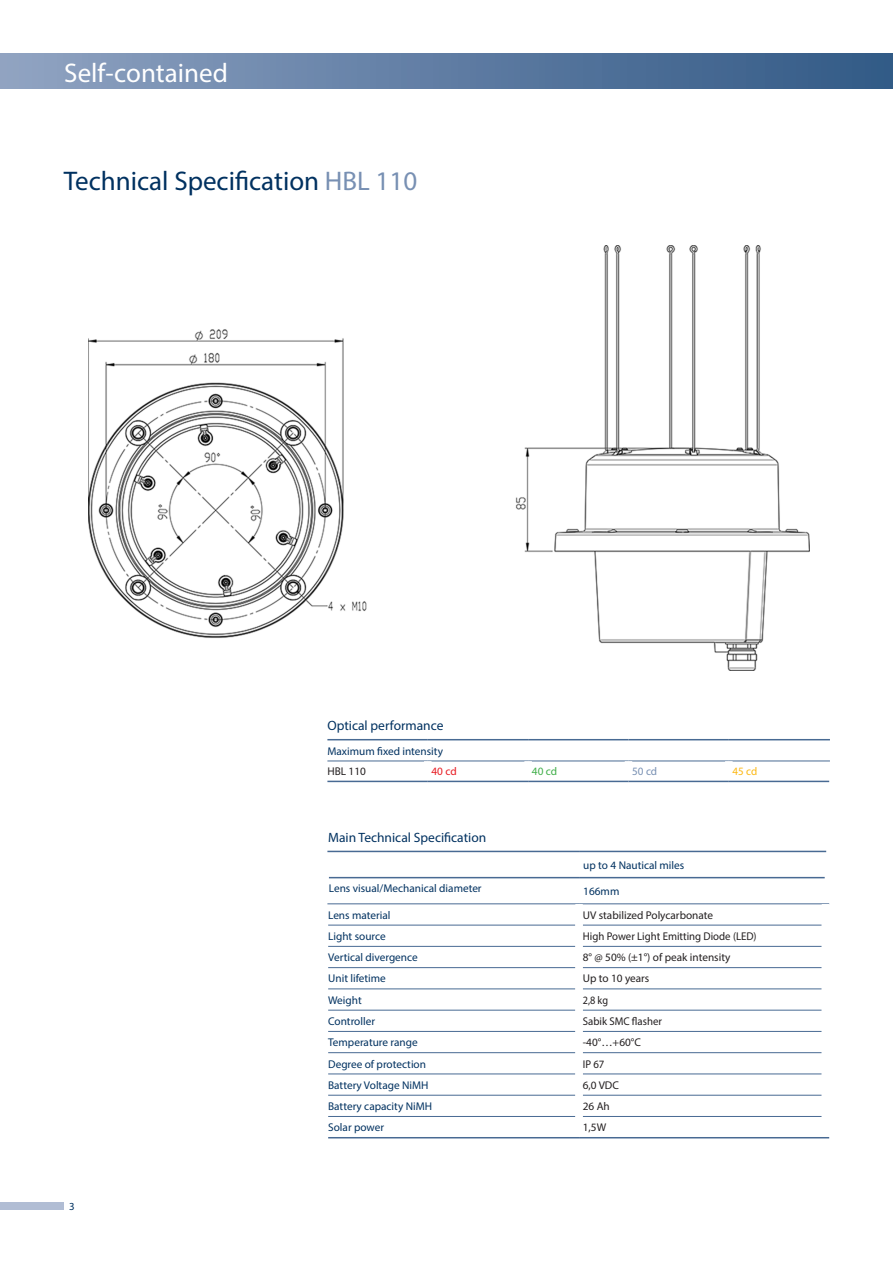
<style>
.page{position:relative;width:893px;height:1263px;background:#fff}
.page>*{position:absolute;margin:0;border:0;box-sizing:border-box;transform-origin:0 0}
._011_Unterüberschrif{font:27px "Myriad Pro";color:#003160}
.t1{font:27px "Myriad Pro";color:#fff}
._017_Tabellenübersch{font:13.5px "Myriad Pro";color:#003160}
._018_Tabellentext_Bo{font:11.25px "Myriad Pro";color:#003160}
._019_Tabellentext_Ro{font:11.25px "Myriad Pro";color:#231f20}
._019_Tabellentext_Ro-2{font:11.25px "Myriad Pro";color:#231f20;scale:.96 1}
._019_Tabellentext_Ro-3{font:11.25px "Myriad Pro";color:#231f20;scale:.91 1}
._019_Tabellentext_Ro-4{font:11.25px "Myriad Pro";color:#e71b22}
._019_Tabellentext_Ro-5{font:11.25px "Myriad Pro";color:#40ae49}
._019_Tabellentext_Ro-6{font:11.25px "Myriad Pro";color:#7890b3}
._019_Tabellentext_Ro-7{font:11.25px "Myriad Pro";color:#fcb814}
.t2{font:10.8px "Myriad Pro";color:#003160}
.s1{color:#7890b3}
</style>
<div class="page">
<hr style="left:327px;top:739px;width:101px;height:1px;background:#486a93">
<hr style="left:428px;top:739px;width:100px;height:1px;background:#486a93">
<hr style="left:528px;top:739px;width:100px;height:1px;background:#486a93">
<hr style="left:628px;top:739px;width:101px;height:1px;background:#486a93">
<hr style="left:729px;top:739px;width:101px;height:1px;background:#486a93">
<hr style="left:327px;top:761px;width:101px;height:1px;background:#486a93">
<hr style="left:428px;top:761px;width:100px;height:1px;background:#486a93">
<hr style="left:528px;top:761px;width:100px;height:1px;background:#486a93">
<hr style="left:628px;top:761px;width:101px;height:1px;background:#486a93">
<hr style="left:729px;top:761px;width:101px;height:1px;background:#486a93">
<div style="left:424px;top:761px;width:7px;height:20px;background:#fff"></div>
<div style="left:524px;top:761px;width:8px;height:20px;background:#fff"></div>
<div style="left:625px;top:761px;width:7px;height:20px;background:#fff"></div>
<div style="left:725px;top:761px;width:8px;height:20px;background:#fff"></div>
<hr style="left:327px;top:781px;width:101px;height:1px;background:#486a93">
<hr style="left:428px;top:781px;width:100px;height:1px;background:#486a93">
<hr style="left:528px;top:781px;width:100px;height:1px;background:#486a93">
<hr style="left:628px;top:781px;width:101px;height:1px;background:#486a93">
<hr style="left:729px;top:781px;width:100px;height:1px;background:#486a93">
<hr style="left:327px;top:851px;width:252px;height:1px;background:#486a93">
<hr style="left:579px;top:851px;width:247px;height:1px;background:#486a93">
<hr style="left:327px;top:903px;width:252px;height:1px;background:#486a93">
<hr style="left:579px;top:903px;width:250px;height:1px;background:#486a93">
<hr style="left:328px;top:925px;width:247px;height:1px;background:#486a93">
<hr style="left:583px;top:925px;width:239px;height:1px;background:#486a93">
<hr style="left:328px;top:946px;width:247px;height:1px;background:#486a93">
<hr style="left:583px;top:946px;width:239px;height:1px;background:#486a93">
<hr style="left:328px;top:967px;width:247px;height:1px;background:#486a93">
<hr style="left:583px;top:967px;width:239px;height:1px;background:#486a93">
<hr style="left:328px;top:989px;width:247px;height:1px;background:#486a93">
<hr style="left:583px;top:989px;width:239px;height:1px;background:#486a93">
<hr style="left:328px;top:1010px;width:247px;height:1px;background:#486a93">
<hr style="left:583px;top:1010px;width:239px;height:1px;background:#486a93">
<hr style="left:328px;top:1031px;width:247px;height:1px;background:#486a93">
<hr style="left:583px;top:1031px;width:239px;height:1px;background:#486a93">
<hr style="left:328px;top:1052px;width:247px;height:1px;background:#486a93">
<hr style="left:583px;top:1052px;width:239px;height:1px;background:#486a93">
<hr style="left:328px;top:1074px;width:247px;height:1px;background:#486a93">
<hr style="left:583px;top:1074px;width:239px;height:1px;background:#486a93">
<hr style="left:328px;top:1095px;width:247px;height:1px;background:#486a93">
<hr style="left:583px;top:1095px;width:239px;height:1px;background:#486a93">
<hr style="left:328px;top:1116px;width:247px;height:1px;background:#486a93">
<hr style="left:583px;top:1116px;width:239px;height:1px;background:#486a93">
<hr style="left:329px;top:877px;width:250px;height:1px;background:#486a93">
<hr style="left:579px;top:877px;width:246px;height:1px;background:#486a93">
<hr style="left:328px;top:1137px;width:251px;height:1px;background:#486a93">
<hr style="left:579px;top:1137px;width:250px;height:1px;background:#486a93">
<img style="left:89px;top:245px;width:720px;height:426px">
<div style="left:0;top:1202px;width:64px;height:8px;background:#b1bdd4"></div>
<div style="left:0;top:54px;width:893px;height:34px;background:linear-gradient(to right,#90a2c2,#315985)"></div>
<p class="t1" style="left:64px;top:56px;width:165px">Self-contained</p>
<p class="_011_Unterüberschrif" style="left:64px;top:165px;width:355px">Technical Specification <span class="s1">HBL 110</span></p>
<p class="_017_Tabellenübersch" style="left:327px;top:717px;width:118px">Optical performance</p>
<p class="_018_Tabellentext_Bo" style="left:327px;top:744px;width:117px">Maximum fixed intensity</p>
<p class="_019_Tabellentext_Ro" style="left:327px;top:765px;width:40px">HBL 110</p>
<p class="_019_Tabellentext_Ro-4" style="left:431px;top:765px;width:27px">40 cd</p>
<p class="_019_Tabellentext_Ro-5" style="left:532px;top:765px;width:27px">40 cd</p>
<p class="_019_Tabellentext_Ro-6" style="left:632px;top:765px;width:26px">50 cd</p>
<p class="_019_Tabellentext_Ro-7" style="left:733px;top:765px;width:26px">45 cd</p>
<p class="_017_Tabellenübersch" style="left:328px;top:829px;width:160px">Main Technical Specification</p>
<p class="_018_Tabellentext_Bo" style="left:583px;top:858px;width:103px">up to 4 Nautical miles</p>
<p class="t2" style="left:69px;top:1200px;width:7px">3</p>
<p class="_018_Tabellentext_Bo" style="left:329px;top:882px;width:154px">Lens visual/Mechanical diameter</p>
<p class="_018_Tabellentext_Bo" style="left:583px;top:884px;width:38px">166mm</p>
<p class="_018_Tabellentext_Bo" style="left:328px;top:908px;width:64px">Lens material</p>
<p class="_019_Tabellentext_Ro" style="left:583px;top:908px;width:132px">UV stabilized Polycarbonate</p>
<p class="_018_Tabellentext_Bo" style="left:328px;top:929px;width:59px">Light source</p>
<p class="_019_Tabellentext_Ro-2" style="left:583px;top:929px;width:183px">High Power Light Emitting Diode (LED)</p>
<p class="_018_Tabellentext_Bo" style="left:328px;top:950px;width:91px">Vertical divergence</p>
<p class="_019_Tabellentext_Ro" style="left:583px;top:950px;width:149px">8° @ 50% (±1°) of peak intensity</p>
<p class="_018_Tabellentext_Bo" style="left:328px;top:972px;width:59px">Unit lifetime</p>
<p class="_019_Tabellentext_Ro" style="left:583px;top:972px;width:68px">Up to 10 years</p>
<p class="_018_Tabellentext_Bo" style="left:328px;top:993px;width:35px">Weight</p>
<p class="_019_Tabellentext_Ro-3" style="left:583px;top:993px;width:29px">2,8 kg</p>
<p class="_018_Tabellentext_Bo" style="left:328px;top:1014px;width:48px">Controller</p>
<p class="_019_Tabellentext_Ro-2" style="left:583px;top:1014px;width:84px">Sabik SMC flasher</p>
<p class="_018_Tabellentext_Bo" style="left:328px;top:1035px;width:91px">Temperature range</p>
<p class="_019_Tabellentext_Ro" style="left:583px;top:1035px;width:60px">-40°…+60°C</p>
<p class="_018_Tabellentext_Bo" style="left:328px;top:1057px;width:99px">Degree of protection</p>
<p class="_019_Tabellentext_Ro-2" style="left:583px;top:1057px;width:24px">IP 67</p>
<p class="_018_Tabellentext_Bo" style="left:328px;top:1078px;width:102px">Battery Voltage NiMH</p>
<p class="_019_Tabellentext_Ro" style="left:583px;top:1078px;width:38px">6,0 VDC</p>
<p class="_018_Tabellentext_Bo" style="left:328px;top:1099px;width:106px">Battery capacity NiMH</p>
<p class="_019_Tabellentext_Ro" style="left:583px;top:1099px;width:29px">26 Ah</p>
<p class="_018_Tabellentext_Bo" style="left:328px;top:1120px;width:57px">Solar power</p>
<p class="_019_Tabellentext_Ro" style="left:583px;top:1120px;width:25px">1,5W</p>
</div>
